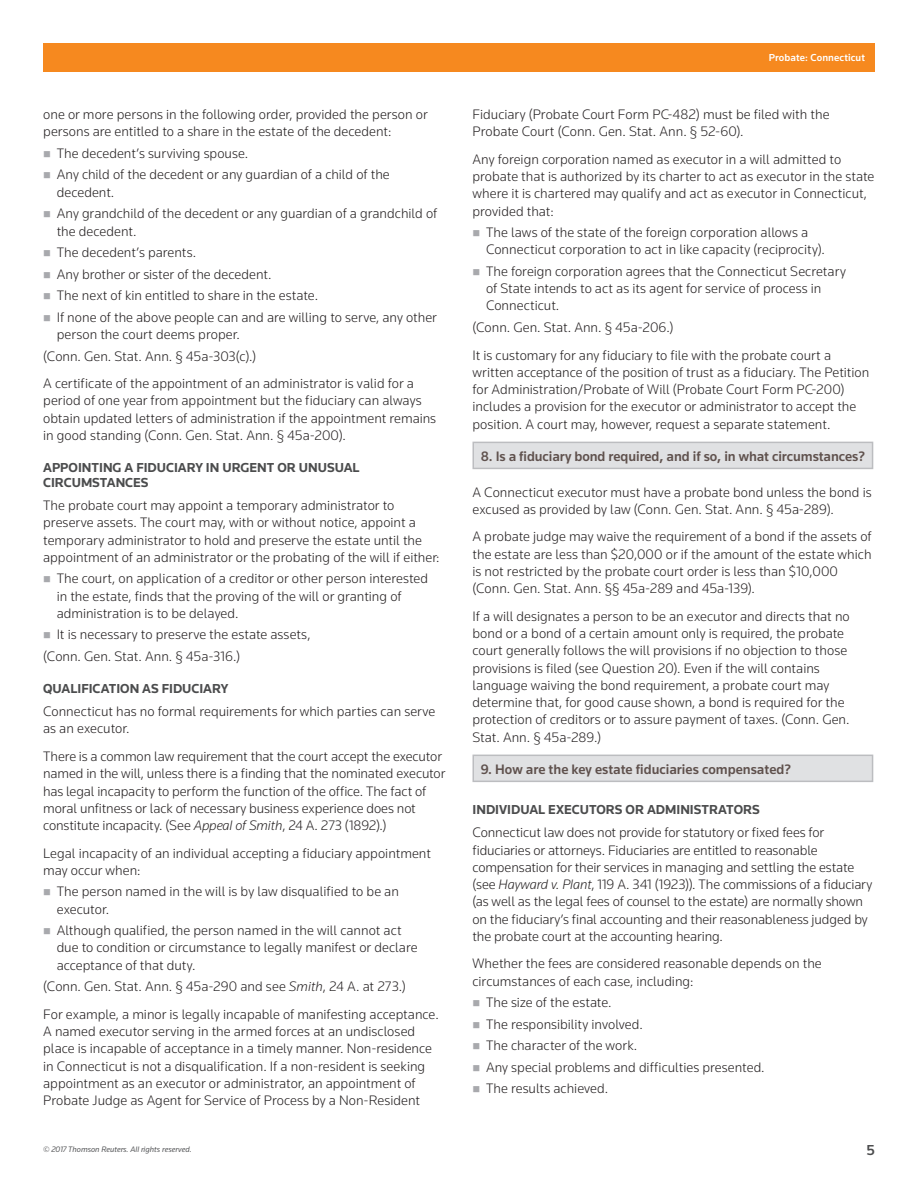
<style>
.page{position:relative;width:918px;height:1188px;background:#fff}
.page>*{position:absolute;margin:0;border:0;box-sizing:border-box;transform-origin:0 0}
.t1{font:500 15px "Knowledge";color:#4b4c4d}
.t2{font:300 14.25px/17.2px "Knowledge";color:#231f20}
.t3{font:500 14.25px "Knowledge";letter-spacing:-.005em;color:#5f514d}
.t4{font:700 13.5px/15px "Knowledge";color:#4b4c4d}
.t5{font:500 10.5px "Knowledge";letter-spacing:.01em;color:#fff}
.t6{font:italic 8.25px "Knowledge";color:#57585a}
.s1{font-style:italic}
</style>
<div class="page">
<div style="left:43px;top:43px;width:832px;height:29px;background:#f6891f"></div>
<div style="left:473px;top:442px;width:400px;height:26px;background:#e0e1e3"></div>
<div style="left:472px;top:442px;width:401px;height:27px;border:2px solid #bcbdc0"></div>
<div style="left:473px;top:755px;width:400px;height:26px;background:#e0e1e3"></div>
<div style="left:472px;top:755px;width:401px;height:27px;border:2px solid #bcbdc0"></div>
<p class="t2" style="left:43px;top:105px;width:386px">one or more persons in the following order, provided the person or persons are entitled to a share in the estate of the decedent:</p>
<p class="t2" style="left:57px;top:142px;width:335px;line-height:21.6px">The decedent’s surviving spouse.<br>Any child of the decedent or any guardian of a child of the</p>
<p class="t2" style="left:57px;top:181px;width:382px;line-height:21.6px">decedent.<br>Any grandchild of the decedent or any guardian of a grandchild of</p>
<p class="t2" style="left:57px;top:220px;width:382px;line-height:21.6px">the decedent.<br>The decedent’s parents.<br>Any brother or sister of the decedent.<br>The next of kin entitled to share in the estate.<br>If none of the above people can and are willing to serve, any other</p>
<p class="t2" style="left:43px;top:323px;width:215px;line-height:21.6px;text-align:center">person the court deems proper. (Conn. Gen. Stat. Ann. § 45a-303(c).)</p>
<p class="t2" style="left:43px;top:375px;width:395px">A certificate of the appointment of an administrator is valid for a period of one year from appointment but the fiduciary can always obtain updated letters of administration if the appointment remains in good standing (Conn. Gen. Stat. Ann. § 45a-200).</p>
<p class="t4" style="left:43px;top:460px;width:318px">APPOINTING A FIDUCIARY IN URGENT OR UNUSUAL<br>CIRCUMSTANCES</p>
<p class="t2" style="left:43px;top:496px;width:398px">The probate court may appoint a temporary administrator to preserve assets. The court may, with or without notice, appoint a temporary administrator to hold and preserve the estate until the appointment of an administrator or the probating of the will if either:</p>
<p class="t2" style="left:57px;top:570px;width:373px">The court, on application of a creditor or other person interested in the estate, finds that the proving of the will or granting of administration is to be delayed.</p>
<p class="t2" style="left:43px;top:624px;width:269px;line-height:21.6px;text-indent:13px">It is necessary to preserve the estate assets, (Conn. Gen. Stat. Ann. § 45a-316.)</p>
<p class="t4" style="left:43px;top:681px;width:187px">QUALIFICATION AS FIDUCIARY</p>
<p class="t2" style="left:43px;top:703px;width:394px">Connecticut has no formal requirements for which parties can serve as an executor.</p>
<p class="t2" style="left:43px;top:747px;width:404px">There is a common law requirement that the court accept the executor named in the will, unless there is a finding that the nominated executor has legal incapacity to perform the function of the office. The fact of moral unfitness or lack of necessary business experience does not constitute incapacity. (See <span class="s1">Appeal of Smith</span>, 24 A. 273 (1892).)</p>
<p class="t2" style="left:43px;top:844px;width:389px">Legal incapacity of an individual accepting a fiduciary appointment may occur when:</p>
<p class="t2" style="left:57px;top:883px;width:344px">The person named in the will is by law disqualified to be an executor.</p>
<p class="t2" style="left:57px;top:922px;width:362px">Although qualified, the person named in the will cannot act due to condition or circumstance to legally manifest or declare acceptance of that duty.</p>
<p class="t2" style="left:43px;top:973px;width:397px;line-height:27.5px">(Conn. Gen. Stat. Ann. § 45a-290 and see <span class="s1">Smith</span>, 24 A. at 273.)<br>For example, a minor is legally incapable of manifesting acceptance.</p>
<p class="t2" style="left:43px;top:1022px;width:390px">A named executor serving in the armed forces at an undisclosed place is incapable of acceptance in a timely manner. Non-residence in Connecticut is not a disqualification. If a non-resident is seeking appointment as an executor or administrator, an appointment of Probate Judge as Agent for Service of Process by a Non-Resident</p>
<p class="t5" style="left:769px;top:51px;width:98px">Probate: Connecticut</p>
<p class="t2" style="left:473px;top:105px;width:359px">Fiduciary (Probate Court Form PC-482) must be filed with the<br>Probate Court (Conn. Gen. Stat. Ann. § 52-60).</p>
<p class="t2" style="left:473px;top:150px;width:403px">Any foreign corporation named as executor in a will admitted to probate that is authorized by its charter to act as executor in the state where it is chartered may qualify and act as executor in Connecticut, provided that:</p>
<p class="t2" style="left:486px;top:224px;width:340px">The laws of the state of the foreign corporation allows a<br>Connecticut corporation to act in like capacity (reciprocity).</p>
<p class="t2" style="left:486px;top:262px;width:361px">The foreign corporation agrees that the Connecticut Secretary of State intends to act as its agent for service of process in<br>Connecticut.</p>
<p class="t2" style="left:473px;top:313px;width:360px;line-height:27.5px">(Conn. Gen. Stat. Ann. § 45a-206.)<br>It is customary for any fiduciary to file with the probate court a</p>
<p class="t2" style="left:473px;top:363px;width:398px">written acceptance of the position of trust as a fiduciary. The Petition for Administration/Probate of Will (Probate Court Form PC-200) includes a provision for the executor or administrator to accept the position. A court may, however, request a separate statement.</p>
<p class="t3" style="left:481px;top:447px;width:386px">8. Is a fiduciary bond required, and if so, in what circumstances?</p>
<p class="t2" style="left:472px;top:483px;width:401px">A Connecticut executor must have a probate bond unless the bond is excused as provided by law (Conn. Gen. Stat. Ann. § 45a-289).</p>
<p class="t2" style="left:472px;top:528px;width:401px">A probate judge may waive the requirement of a bond if the assets of the estate are less than $20,000 or if the amount of the estate which is not restricted by the probate court order is less than $10,000 (Conn. Gen. Stat. Ann. §§ 45a-289 and 45a-139).</p>
<p class="t2" style="left:472px;top:607px;width:379px">If a will designates a person to be an executor and directs that no bond or a bond of a certain amount only is required, the probate court generally follows the will provisions if no objection to those provisions is filed (see Question 20). Even if the will contains language waiving the bond requirement, a probate court may determine that, for good cause shown, a bond is required for the protection of creditors or to assure payment of taxes. (Conn. Gen.<br>Stat. Ann. § 45a-289.)</p>
<p class="t3" style="left:481px;top:760px;width:312px">9. How are the key estate fiduciaries compensated?</p>
<p class="t4" style="left:472px;top:802px;width:289px">INDIVIDUAL EXECUTORS OR ADMINISTRATORS</p>
<p class="t2" style="left:472px;top:824px;width:401px">Connecticut law does not provide for statutory or fixed fees for fiduciaries or attorneys. Fiduciaries are entitled to reasonable compensation for their services in managing and settling the estate (see <span class="s1">Hayward v. Plant</span>, 119 A. 341 (1923)). The commissions of a fiduciary (as well as the legal fees of counsel to the estate) are normally shown on the fiduciary’s final accounting and their reasonableness judged by the probate court at the accounting hearing.</p>
<p class="t2" style="left:472px;top:955px;width:351px">Whether the fees are considered reasonable depends on the circumstances of each case, including:</p>
<p class="t2" style="left:486px;top:991px;width:280px;line-height:21.6px">The size of the estate.<br>The responsibility involved.<br>The character of the work.<br>Any special problems and difficulties presented.<br>The results achieved.</p>
<p class="t6" style="left:43px;top:1144px;width:150px">© 2017 Thomson Reuters. All rights reserved.</p>
<p class="t1" style="left:866px;top:1141px;width:10px">5</p>
</div>
